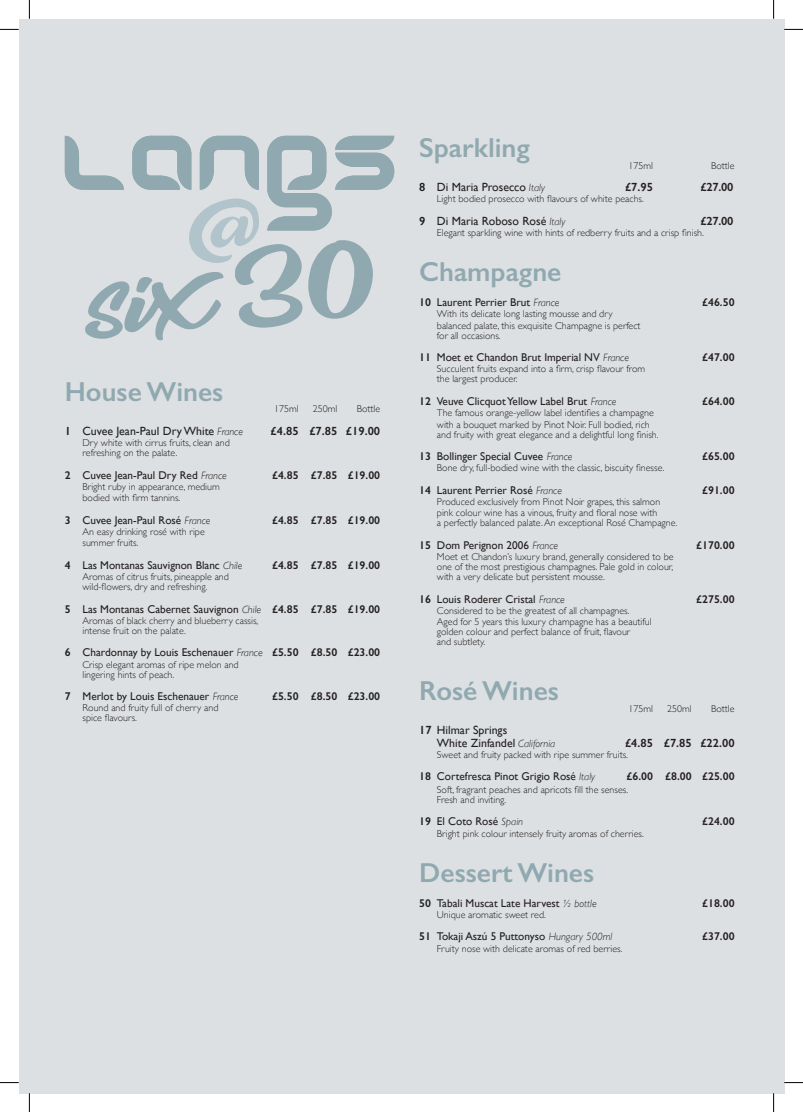
<style>
.page{position:relative;width:803px;height:1112px;background:#fff}
.page>*{position:absolute;margin:0;border:0;box-sizing:border-box;transform-origin:0 0}
.t1{font:600 27.5px "Gill Sans";color:#90a9b1}
.t2{font:11.88px/12.5px "Gill Sans";color:#231f20}
.t3{font:600 11.88px "Gill Sans";color:#231f20}
.t4{font:11.25px "Gill Sans";color:#231f20}
.t5{font:600 11.25px "Gill Sans";color:#231f20}
.t6{font:300 10px/10px "Gill Sans";color:#231f20}
.s1{font-weight:600}
.s2{font-weight:300;font-style:italic;font-size:10.62px}
</style>
<div class="page">
<div style="left:19px;top:19px;width:765px;height:1073px;background:#dde0e2"></div>
<svg style="left:65px;top:136px;width:329px;height:204px"></svg>
<svg style="left:0;top:29px;width:19px;height:1px"></svg>
<svg style="left:784px;top:29px;width:19px;height:1px"></svg>
<svg style="left:0;top:1082px;width:19px;height:1px"></svg>
<svg style="left:784px;top:1081px;width:19px;height:2px"></svg>
<svg style="left:29px;top:0;width:1px;height:19px"></svg>
<svg style="left:29px;top:1092px;width:1px;height:19px"></svg>
<svg style="left:773px;top:0;width:1px;height:19px"></svg>
<svg style="left:773px;top:1092px;width:1px;height:19px"></svg>
<h1 class="t1" style="left:65px;top:375px;width:160px">House Wines</h1>
<p class="t6" style="left:274px;top:403px;width:26px">175ml</p>
<p class="t6" style="left:313px;top:403px;width:26px">250ml</p>
<p class="t6" style="left:357px;top:403px;width:25px">Bottle</p>
<p class="t2" style="left:65px;top:424px;width:180px"><span class="s1">1</span> Cuvee Jean-Paul Dry White <span class="s2">France</span></p>
<p class="t3" style="left:271px;top:423px;width:111px">£4.85 £7.85 £19.00</p>
<p class="t6" style="left:83px;top:437px;width:149px">Dry white with cirrus fruits, clean and refreshing on the palate.</p>
<p class="t4" style="left:65px;top:468px;width:164px"><span class="s1">2</span> Cuvee Jean-Paul Dry Red <span class="s2">France</span></p>
<p class="t5" style="left:272px;top:468px;width:110px">£4.85 £7.85 £19.00</p>
<p class="t6" style="left:83px;top:480px;width:139px;line-height:11.2px">Bright ruby in appearance, medium bodied with firm tannins.</p>
<p class="t4" style="left:65px;top:513px;width:147px"><span class="s1">3</span> Cuvee Jean-Paul Rosé <span class="s2">France</span></p>
<p class="t5" style="left:272px;top:513px;width:110px">£4.85 £7.85 £19.00</p>
<p class="t6" style="left:83px;top:525px;width:124px;line-height:11.2px">An easy drinking rosé with ripe summer fruits.</p>
<p class="t4" style="left:65px;top:558px;width:179px"><span class="s1">4</span> Las Montanas Sauvignon Blanc <span class="s2">Chile</span></p>
<p class="t5" style="left:272px;top:558px;width:110px">£4.85 £7.85 £19.00</p>
<p class="t6" style="left:83px;top:571px;width:148px">Aromas of citrus fruits, pineapple and wild-flowers, dry and refreshing.</p>
<p class="t4" style="left:65px;top:602px;width:317px"><span class="s1">5</span> Las Montanas Cabernet Sauvignon <span class="s2">Chile</span> <span class="s1">£4.85 £7.85 £19.00</span></p>
<p class="t6" style="left:83px;top:615px;width:177px">Aromas of black cherry and blueberry cassis, intense fruit on the palate.</p>
<p class="t4" style="left:65px;top:645px;width:317px"><span class="s1">6</span> Chardonnay by Louis Eschenauer <span class="s2">France</span> <span class="s1">£5.50 £8.50 £23.00</span></p>
<p class="t6" style="left:83px;top:658px;width:158px">Crisp elegant aromas of ripe melon and lingering hints of peach.</p>
<p class="t4" style="left:65px;top:689px;width:175px"><span class="s1">7</span> Merlot by Louis Eschenauer <span class="s2">France</span></p>
<p class="t5" style="left:272px;top:689px;width:110px">£5.50 £8.50 £23.00</p>
<p class="t6" style="left:83px;top:702px;width:137px">Round and fruity full of cherry and spice flavours.</p>
<h1 class="t1" style="left:419px;top:131px;width:112px">Sparkling</h1>
<p class="t6" style="left:628px;top:160px;width:26px">175ml</p>
<p class="t6" style="left:711px;top:160px;width:25px">Bottle</p>
<p class="t2" style="left:419px;top:181px;width:127px"><span class="s1">8</span> Di Maria Prosecco <span class="s2">Italy</span></p>
<p class="t3" style="left:625px;top:180px;width:30px">£7.95</p>
<p class="t3" style="left:700px;top:180px;width:35px">£27.00</p>
<p class="t6" style="left:437px;top:193px;width:208px">Light bodied prosecco with flavours of white peachs.</p>
<p class="t2" style="left:419px;top:214px;width:148px"><span class="s1">9</span> Di Maria Roboso Rosé <span class="s2">Italy</span></p>
<p class="t3" style="left:700px;top:213px;width:35px">£27.00</p>
<p class="t6" style="left:437px;top:227px;width:268px">Elegant sparkling wine with hints of redberry fruits and a crisp finish.</p>
<h1 class="t1" style="left:419px;top:255px;width:144px">Champagne</h1>
<p class="t4" style="left:419px;top:296px;width:142px"><span class="s1">10</span> Laurent Perrier Brut <span class="s2">France</span></p>
<p class="t5" style="left:702px;top:295px;width:34px">£46.50</p>
<p class="t6" style="left:437px;top:308px;width:205px;line-height:11.2px">With its delicate long lasting mousse and dry balanced palate, this exquisite Champagne is perfect</p>
<p class="t6" style="left:437px;top:330px;width:65px">for all occasions.</p>
<p class="t4" style="left:419px;top:351px;width:211px"><span class="s1">11</span> Moet et Chandon Brut Imperial NV <span class="s2">France</span></p>
<p class="t5" style="left:702px;top:350px;width:34px">£47.00</p>
<p class="t6" style="left:437px;top:363px;width:210px">Succulent fruits expand into a firm, crisp flavour from the largest producer.</p>
<p class="t4" style="left:419px;top:394px;width:199px"><span class="s1">12</span> Veuve Clicquot Yellow Label Brut <span class="s2">France</span></p>
<p class="t5" style="left:702px;top:394px;width:34px">£64.00</p>
<p class="t6" style="left:437px;top:407px;width:218px;line-height:11.2px">The famous orange-yellow label identifies a champagne with a bouquet marked by Pinot Noir. Full bodied, rich</p>
<p class="t6" style="left:437px;top:428px;width:223px">and fruity with great elegance and a delightful long finish.</p>
<p class="t4" style="left:419px;top:449px;width:155px"><span class="s1">13</span> Bollinger Special Cuvee <span class="s2">France</span></p>
<p class="t5" style="left:702px;top:449px;width:34px">£65.00</p>
<p class="t6" style="left:437px;top:462px;width:229px">Bone dry, full-bodied wine with the classic, biscuity finesse.</p>
<p class="t4" style="left:419px;top:483px;width:144px"><span class="s1">14</span> Laurent Perrier Rosé <span class="s2">France</span></p>
<p class="t5" style="left:702px;top:483px;width:34px">£91.00</p>
<p class="t6" style="left:437px;top:495px;width:225px;line-height:11.2px">Produced exclusively from Pinot Noir grapes, this salmon pink colour wine has a vinous, fruity and floral nose with</p>
<p class="t6" style="left:437px;top:517px;width:242px">a perfectly balanced palate. An exceptional Rosé Champagne.</p>
<p class="t4" style="left:419px;top:538px;width:141px"><span class="s1">15</span> Dom Perignon 2006 <span class="s2">France</span></p>
<p class="t5" style="left:696px;top:538px;width:40px">£170.00</p>
<p class="t6" style="left:437px;top:551px;width:238px;text-align:justify">Moet et Chandon’s luxury brand, generally considered to be one of the most prestigious champagnes. Pale gold in colour, with a very delicate but persistent mousse.</p>
<p class="t4" style="left:419px;top:592px;width:147px"><span class="s1">16</span> Louis Roderer Cristal <span class="s2">France</span></p>
<p class="t5" style="left:696px;top:592px;width:40px">£275.00</p>
<p class="t6" style="left:437px;top:604px;width:216px;line-height:11.2px">Considered to be the greatest of all champagnes.<br>Aged for 5 years this luxury champagne has a beautiful</p>
<p class="t6" style="left:437px;top:626px;width:195px">golden colour and perfect balance of fruit, flavour and subtlety.</p>
<h1 class="t1" style="left:419px;top:674px;width:141px">Rosé Wines</h1>
<p class="t6" style="left:628px;top:702px;width:26px">175ml</p>
<p class="t6" style="left:667px;top:702px;width:26px">250ml</p>
<p class="t6" style="left:711px;top:702px;width:25px">Bottle</p>
<p class="t2" style="left:437px;top:723px;width:120px;text-indent:-18px"><span class="s1">17</span> Hilmar Springs<br>White Zinfandel <span class="s2">California</span></p>
<p class="t3" style="left:625px;top:735px;width:111px">£4.85 £7.85 £22.00</p>
<p class="t6" style="left:437px;top:748px;width:193px">Sweet and fruity packed with ripe summer fruits.</p>
<p class="t4" style="left:419px;top:769px;width:177px"><span class="s1">18</span> Cortefresca Pinot Grigio Rosé <span class="s2">Italy</span></p>
<p class="t5" style="left:626px;top:769px;width:110px">£6.00 £8.00 £25.00</p>
<p class="t6" style="left:437px;top:783px;width:193px">Soft, fragrant peaches and apricots fill the senses.<br>Fresh and inviting.</p>
<p class="t4" style="left:419px;top:814px;width:105px"><span class="s1">19</span> El Coto Rosé <span class="s2">Spain</span></p>
<p class="t5" style="left:702px;top:814px;width:34px">£24.00</p>
<p class="t6" style="left:437px;top:827px;width:208px">Bright pink colour intensely fruity aromas of cherries.</p>
<h1 class="t1" style="left:419px;top:855px;width:177px">Dessert Wines</h1>
<p class="t4" style="left:419px;top:896px;width:179px"><span class="s1">50</span> Tabali Muscat Late Harvest <span class="s2">½ bottle</span></p>
<p class="t5" style="left:702px;top:895px;width:34px">£18.00</p>
<p class="t6" style="left:437px;top:908px;width:111px">Unique aromatic sweet red.</p>
<p class="t4" style="left:419px;top:929px;width:195px"><span class="s1">51</span> Tokaji Aszú 5 Puttonyso <span class="s2">Hungary 500ml</span></p>
<p class="t5" style="left:702px;top:929px;width:34px">£37.00</p>
<p class="t6" style="left:437px;top:942px;width:187px">Fruity nose with delicate aromas of red berries.</p>
</div>
